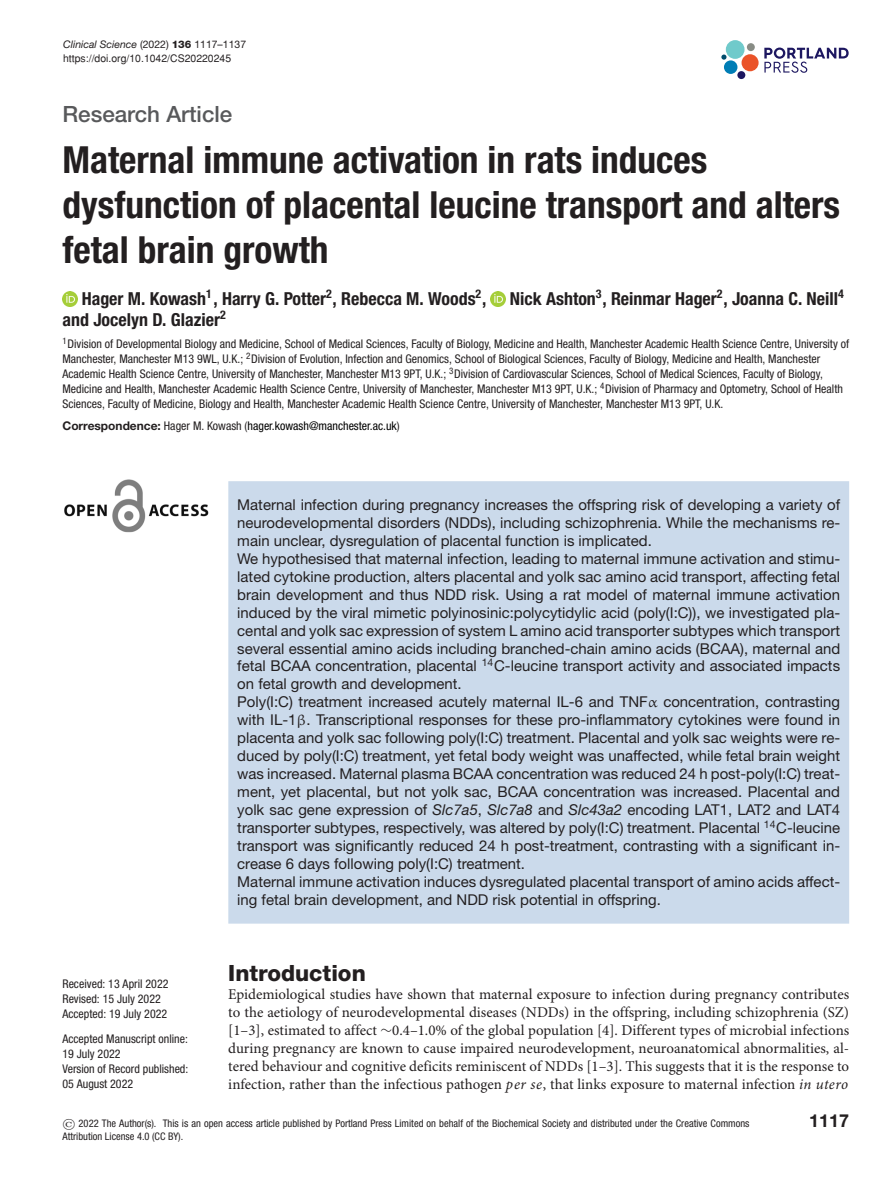
<style>
.page{position:relative;width:893px;height:1183px;background:#fff}
.page>*{position:absolute;margin:0;border:0;box-sizing:border-box;transform-origin:0 0}
.t1{font:700 condensed 37.35px/44.8px "Helvetica Neue LT Std";color:#231f20}
.t2{font:500 22.35px "Helvetica Neue LT Std";color:#58595b}
.t3{font:800 22.35px "Helvetica Neue LT Std";color:#231f20}
.t4{font:700 condensed 18px "Helvetica Neue LT Std";color:#231f20}
.t5{font:700 18px "Helvetica Neue LT Std";color:#231f20}
.t6{font:15px/18px "Helvetica Neue LT Std";color:#231f20}
.t7{font:15px/18px "Minion Pro";color:#231f20;text-align:justify}
.t8{font:condensed 12px/15px "Helvetica Neue LT Std";color:#231f20}
.t9{font:condensed 12px "Helvetica Neue LT Std";color:#000}
.t10{font:condensed 10.5px/13.5px "Helvetica Neue LT Std";color:#231f20}
.t11{font:10.5px "Helvetica";color:#231f20}
.t12{font:italic 10.5px "Helvetica Neue LT Std";color:#231f20}
.s1{font-style:normal}
.s2{font-weight:800;font-style:normal}
.s3{font-weight:700;font-stretch:normal;color:#231f20}
.s4{color:#231f20}
.s5{font-family:"EURM10"}
.s6{font-style:italic}
.s7{font-family:"MTSY"}
.s8{font-family:"SFRM0700";font-stretch:normal}
</style>
<div class="page">
<svg style="left:764px;top:48px;width:85px;height:25px"></svg>
<div style="left:726px;top:40px;width:18px;height:19px;background:#70cacb;border-radius:50%"></div>
<div style="left:741px;top:54px;width:18px;height:17px;background:#ea5329;border-radius:50%"></div>
<div style="left:724px;top:60px;width:13px;height:14px;background:#007db5;border-radius:50%"></div>
<div style="left:737px;top:71px;width:8px;height:8px;background:#1d1760;border-radius:50%"></div>
<div style="left:747px;top:43px;width:8px;height:8px;background:#888c85;border-radius:50%"></div>
<svg style="left:721px;top:55px;width:5px;height:5px"></svg>
<img style="left:62px;top:291px;width:15px;height:15px">
<img style="left:491px;top:291px;width:15px;height:15px">
<img style="left:64px;top:479px;width:144px;height:53px">
<div style="left:228px;top:481px;width:621px;height:442px;background:#cbdaeb"></div>
<p class="t12" style="left:63px;top:40px;width:184px">Clinical Science <span class="s1">(2022)</span> <span class="s2">136</span> <span class="s1">1117–1137</span></p>
<p class="t11" style="left:63px;top:54px;width:170px">https://doi.org/10.1042/CS20220245</p>
<h2 class="t2" style="left:62px;top:106px;width:171px">Research Article</h2>
<h1 class="t1" style="left:62px;top:140px;width:779px">Maternal immune activation in rats induces dysfunction of placental leucine transport and alters fetal brain growth</h1>
<p class="t4" style="left:82px;top:291px;width:406px">Hager M. Kowash<sup>1</sup> , Harry G. Potter<sup>2</sup>, Rebecca M. Woods<sup>2</sup>,</p>
<p class="t4" style="left:510px;top:291px;width:335px">Nick Ashton<sup>3</sup>, Reinmar Hager<sup>2</sup>, Joanna C. Neill<sup>4</sup></p>
<p class="t4" style="left:62px;top:312px;width:165px">and Jocelyn D. Glazier<sup>2</sup></p>
<p class="t8" style="left:62px;top:337px;width:788px"><sup>1</sup>Division of Developmental Biology and Medicine, School of Medical Sciences, Faculty of Biology, Medicine and Health, Manchester Academic Health Science Centre, University of Manchester, Manchester M13 9WL, U.K.; <sup>2</sup>Division of Evolution, Infection and Genomics, School of Biological Sciences, Faculty of Biology, Medicine and Health, Manchester Academic Health Science Centre, University of Manchester, Manchester M13 9PT, U.K.; <sup>3</sup>Division of Cardiovascular Sciences, School of Medical Sciences, Faculty of Biology, Medicine and Health, Manchester Academic Health Science Centre, University of Manchester, Manchester M13 9PT, U.K.; <sup>4</sup>Division of Pharmacy and Optometry, School of Health Sciences, Faculty of Medicine, Biology and Health, Manchester Academic Health Science Centre, University of Manchester, Manchester M13 9PT, U.K.</p>
<p class="t9" style="left:62px;top:421px;width:339px"><span class="s3">Correspondence:</span> <span class="s4">Hager M. Kowash (</span>hager.kowash@manchester.ac.uk<span class="s4">)</span></p>
<p class="t6" style="left:237px;top:497px;width:604px">Maternal infection during pregnancy increases the offspring risk of developing a variety of neurodevelopmental disorders (NDDs), including schizophrenia. While the mechanisms re&shy;main unclear, dysregulation of placental function is implicated.<br>We hypothesised that maternal infection, leading to maternal immune activation and stimu&shy;lated cytokine production, alters placental and yolk sac amino acid transport, affecting fetal brain development and thus NDD risk. Using a rat model of maternal immune activation induced by the viral mimetic polyinosinic:polycytidylic acid (poly(I:C)), we investigated pla&shy;cental and yolk sac expression of system L amino acid transporter subtypes which transport several essential amino acids including branched-chain amino acids (BCAA), maternal and fetal BCAA concentration, placental <sup>14</sup>C-leucine transport activity and associated impacts on fetal growth and development.<br>Poly(I:C) treatment increased acutely maternal IL-6 and TNF<span class="s5">α</span> concentration, contrasting with IL-1<span class="s5">β</span>. Transcriptional responses for these pro-inflammatory cytokines were found in placenta and yolk sac following poly(I:C) treatment. Placental and yolk sac weights were re&shy;duced by poly(I:C) treatment, yet fetal body weight was unaffected, while fetal brain weight was increased. Maternal plasma BCAA concentration was reduced 24 h post-poly(I:C) treat&shy;ment, yet placental, but not yolk sac, BCAA concentration was increased. Placental and yolk sac gene expression of <span class="s6">Slc7a5</span>, <span class="s6">Slc7a8</span> and <span class="s6">Slc43a2</span> encoding LAT1, LAT2 and LAT4 transporter subtypes, respectively, was altered by poly(I:C) treatment. Placental <sup>14</sup>C-leucine transport was significantly reduced 24 h post-treatment, contrasting with a significant in&shy;crease 6 days following poly(I:C) treatment.<br>Maternal immune activation induces dysregulated placental transport of amino acids affect&shy;ing fetal brain development, and NDD risk potential in offspring.</p>
<h2 class="t3" style="left:228px;top:964px;width:139px">Introduction</h2>
<p class="t7" style="left:228px;top:986px;width:622px">Epidemiological studies have shown that maternal exposure to infection during pregnancy contributes to the aetiology of neurodevelopmental diseases (NDDs) in the offspring, including schizophrenia (SZ) [1–3], estimated to affect <span class="s7">∼</span>0.4–1.0% of the global population [4]. Different types of microbial infections during pregnancy are known to cause impaired neurodevelopment, neuroanatomical abnormalities, al&shy;tered behaviour and cognitive deficits reminiscent of NDDs [1–3]. This suggests that it is the response to infection, rather than the infectious pathogen <span class="s6">per se</span>, that links exposure to maternal infection <span class="s6">in utero</span></p>
<p class="t10" style="left:62px;top:1117px;width:689px"><span class="s8">©</span> 2022 The Author(s). This is an open access article published by Portland Press Limited on behalf of the Biochemical Society and distributed under the Creative Commons<br>Attribution License 4.0 (CC BY).</p>
<p class="t5" style="left:809px;top:1113px;width:41px">1117</p>
<p class="t8" style="left:62px;top:976px;width:108px">Received: 13 April 2022<br>Revised: 15 July 2022<br>Accepted: 19 July 2022</p>
<p class="t8" style="left:62px;top:1032px;width:127px">Accepted Manuscript online:<br>19 July 2022<br>Version of Record published:<br>05 August 2022</p>
</div>
